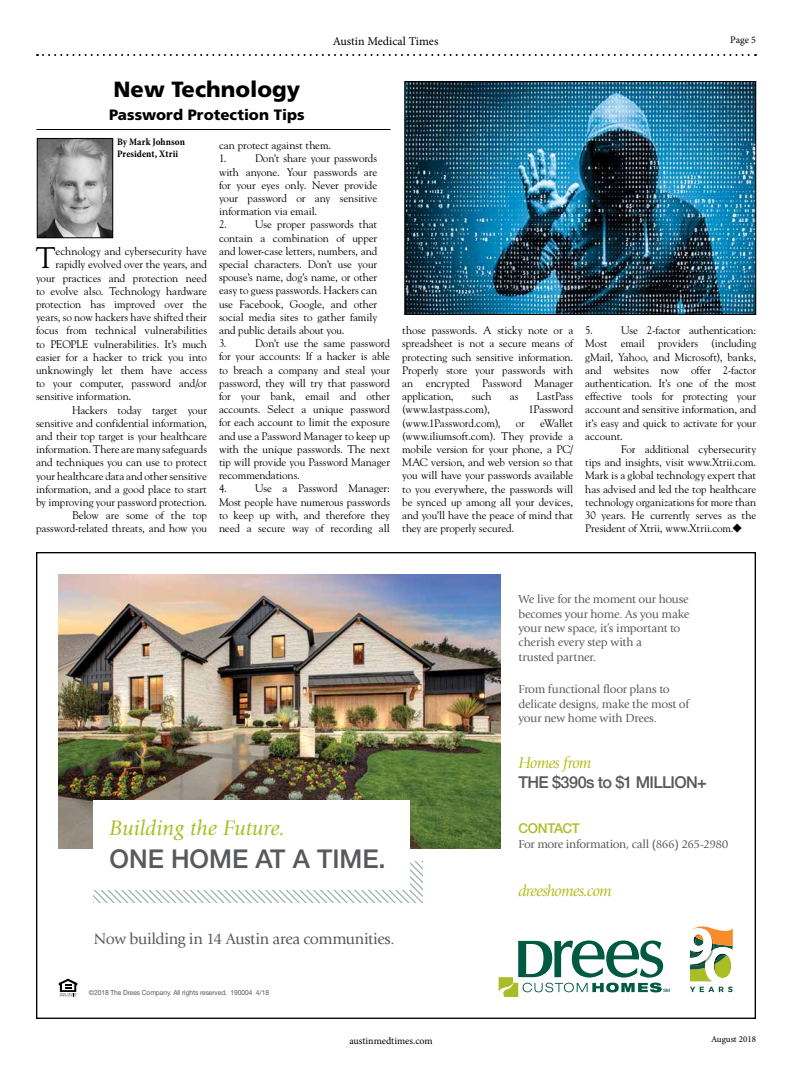
<style>
.page{position:relative;width:792px;height:1080px;background:#fff}
.page>*{position:absolute;margin:0;border:0;box-sizing:border-box;transform-origin:0 0}
.t1{font:29.7px "Goudy";color:#000}
.t2{font:500 25.8px "Helvetica Neue";color:#58595b}
.t3{font:900 22px "Frutiger";color:#000}
.t4{font:italic 21.9px "Giovanni";color:#abbd26}
.t5{font:italic 16.3px "Giovanni Std";letter-spacing:-.045em;color:#b3c022}
.t6{font:500 16.3px "Helvetica Neue";letter-spacing:-.04em;color:#58595b}
.t7{font:16px "Giovanni Std";letter-spacing:-.02em;color:#58595b}
.t8{font:900 15px "Frutiger";letter-spacing:.005em;color:#000}
.t9{font:500 13.6px "Helvetica Neue LT Std";letter-spacing:-.03em;color:#abbd26}
.t10{font:12px/14.4px "Giovanni Std";letter-spacing:-.02em;color:#58595b}
.t11{font:12px "Minion Pro";color:#000}
.t12{font:11px/13.2px "Goudy";letter-spacing:-.01em;color:#000;text-align:justify}
.t13{font:700 condensed 10px/12px "Minion Pro";color:#000}
.t14{font:10px "Minion Pro";letter-spacing:-.005em;color:#000}
.t15{font:9px "Minion Pro";color:#000}
.t16{font:7px "Helvetica Neue LT Std";letter-spacing:-.01em;color:#58595b;scale:.95 1}
.s1{font-style:inherit}
</style>
<div class="page">
<svg style="left:37px;top:54px;width:719px;height:2px"></svg>
<img style="left:59px;top:575px;width:442px;height:274px">
<svg style="left:94px;top:861px;width:328px;height:42px"></svg>
<div style="left:93px;top:800px;width:316px;height:90px;background:#fff"></div>
<svg style="left:59px;top:979px;width:18px;height:17px"></svg>
<svg style="left:690px;top:926px;width:43px;height:66px"></svg>
<svg style="left:499px;top:940px;width:171px;height:57px"></svg>
<hr style="left:36px;top:129px;width:354px;height:1px;background:#000">
<img style="left:406px;top:83px;width:348px;height:230px">
<div style="left:404px;top:81px;width:352px;height:234px;border:1px solid #000"></div>
<img style="left:39px;top:140px;width:72px;height:96px">
<div style="left:37px;top:138px;width:76px;height:100px;border:1px solid #000"></div>
<p class="t11" style="left:333px;top:33px;width:107px">Austin Medical Times</p>
<p class="t14" style="left:730px;top:33px;width:27px">Page 5</p>
<h3 class="t3" style="left:113px;top:77px;width:188px">New Technology</h3>
<h3 class="t8" style="left:109px;top:106px;width:197px">Password Protection Tips</h3>
<p class="t13" style="left:117px;top:136px;width:70px">By Mark Johnson<br>President, Xtrii</p>
<p class="t12" style="left:219px;top:138px;width:114px">can protect against them.<br>1.</p>
<p class="t12" style="left:219px;top:152px;width:160px;text-align:left;text-indent:36px">Don’t share your passwords with anyone. Your passwords are for your eyes only. Never provide your password or any sensitive information via email.<br>2.</p>
<p class="t12" style="left:219px;top:218px;width:160px;text-align:left;text-indent:36px">Use proper passwords that contain a combination of upper and lower-case letters, numbers, and special characters. Don’t use your spouse’s name, dog’s name, or other easy to guess passwords. Hackers can use Facebook, Google, and other social media sites to gather family and public details about you.<br>3.</p>
<h1 class="t1" style="left:36px;top:240px;width:21px">T</h1>
<p class="t12" style="left:56px;top:244px;width:153px">echnology and cybersecurity have</p>
<p class="t12" style="left:56px;top:258px;width:153px">rapidly evolved over the years, and</p>
<p class="t12" style="left:36px;top:271px;width:172px">your practices and protection need</p>
<p class="t12" style="left:36px;top:284px;width:172px">to evolve also. Technology hardware</p>
<p class="t12" style="left:36px;top:297px;width:172px">protection has improved over the</p>
<p class="t12" style="left:36px;top:310px;width:172px">years, so now hackers have shifted their</p>
<p class="t12" style="left:36px;top:324px;width:173px">focus from technical vulnerabilities</p>
<p class="t12" style="left:36px;top:337px;width:172px">to PEOPLE vulnerabilities. It’s much</p>
<p class="t12" style="left:36px;top:350px;width:172px">easier for a hacker to trick you into</p>
<p class="t12" style="left:36px;top:363px;width:172px">unknowingly let them have access</p>
<p class="t12" style="left:36px;top:376px;width:172px">to your computer, password and/or</p>
<p class="t12" style="left:36px;top:390px;width:97px">sensitive information.</p>
<p class="t12" style="left:72px;top:403px;width:137px">Hackers today target your</p>
<p class="t12" style="left:36px;top:416px;width:172px">sensitive and confidential information,</p>
<p class="t12" style="left:36px;top:429px;width:172px">and their top target is your healthcare</p>
<p class="t12" style="left:36px;top:442px;width:173px">information. There are many safeguards</p>
<p class="t12" style="left:36px;top:456px;width:172px">and techniques you can use to protect</p>
<p class="t12" style="left:36px;top:469px;width:173px">your healthcare data and other sensitive</p>
<p class="t12" style="left:36px;top:482px;width:172px">information, and a good place to start</p>
<p class="t12" style="left:36px;top:495px;width:173px">by improving your password protection.</p>
<p class="t12" style="left:72px;top:508px;width:137px">Below are some of the top</p>
<p class="t12" style="left:36px;top:522px;width:173px">password-related threats, and how you</p>
<p class="t12" style="left:219px;top:336px;width:173px;text-align:left;text-indent:36px">Don’t use the same password for your accounts: If a hacker is able to breach a company and steal your password, they will try that password for your bank, email and other accounts. Select a unique password for each account to limit the exposure and use a Password Manager to keep up with the unique passwords. The next tip will provide you Password Manager recommendations.<br>4.</p>
<p class="t12" style="left:219px;top:482px;width:173px;text-indent:36px">Use a Password Manager:<br>Most people have numerous passwords to keep up with, and therefore they need a secure way of recording all</p>
<p class="t12" style="left:402px;top:323px;width:173px">those passwords. A sticky note or a spreadsheet is not a secure means of protecting such sensitive information.<br>Properly store your passwords with an encrypted Password Manager application,</p>
<p class="t12" style="left:472px;top:389px;width:21px">such</p>
<p class="t12" style="left:510px;top:389px;width:10px">as</p>
<p class="t12" style="left:537px;top:389px;width:38px">LastPass</p>
<p class="t12" style="left:402px;top:403px;width:89px">(www.lastpass.com),</p>
<p class="t12" style="left:529px;top:403px;width:46px">1Password</p>
<p class="t12" style="left:402px;top:416px;width:100px">(www.1Password.com),</p>
<p class="t12" style="left:516px;top:416px;width:11px">or</p>
<p class="t12" style="left:402px;top:416px;width:173px;text-indent:138px">eWallet (www.iliumsoft.com). They provide a mobile version for your phone, a PC/ MAC version, and web version so that you will have your passwords available to you everywhere, the passwords will be synced up among all your devices, and you’ll have the peace of mind that they are properly secured.</p>
<p class="t12" style="left:585px;top:323px;width:173px;text-indent:36px">Use 2-factor authentication:<br>Most email providers (including gMail, Yahoo, and Microsoft), banks, and websites now offer 2-factor authentication. It’s one of the most effective tools for protecting your account and sensitive information, and it’s easy and quick to activate for your account.</p>
<p class="t12" style="left:585px;top:442px;width:173px;text-indent:36px">For additional cybersecurity tips and insights, visit www.Xtrii.com.<br>Mark is a global technology expert that has advised and led the top healthcare technology organizations for more than 30 years. He currently serves as the President of Xtrii, www.Xtrii.com.◆</p>
<p class="t12" style="left:585px;top:323px;width:9px">5.</p>
<p class="t10" style="left:519px;top:592px;width:172px">We live for the moment our house becomes your home. As you make your new space, it’s important to cherish every step with a<br>trusted partner.</p>
<p class="t10" style="left:519px;top:682px;width:172px">From functional floor plans to delicate designs, make the most of your new home with Drees.</p>
<h3 class="t5" style="left:519px;top:753px;width:74px">Homes from</h3>
<h3 class="t6" style="left:519px;top:769px;width:190px">THE $390s to $1 MILLION<span class="s1">+</span></h3>
<h3 class="t4" style="left:109px;top:816px;width:177px">Building the Future.</h3>
<p class="t9" style="left:519px;top:820px;width:63px">CONTACT</p>
<p class="t10" style="left:519px;top:837px;width:212px">For more information, call (866) 265-2980</p>
<h2 class="t2" style="left:109px;top:838px;width:278px">ONE HOME AT A TIME.</h2>
<h3 class="t7" style="left:94px;top:929px;width:302px">Now building in 14 Austin area communities.</h3>
<p class="t16" style="left:89px;top:989px;width:191px">©2018 The Drees Company. All rights reserved. 190004 4/18</p>
<h3 class="t5" style="left:519px;top:881px;width:95px">dreeshomes.com</h3>
<p class="t14" style="left:349px;top:1034px;width:85px">austinmedtimes.com</p>
<p class="t15" style="left:711px;top:1033px;width:46px">August 2018</p>
</div>
